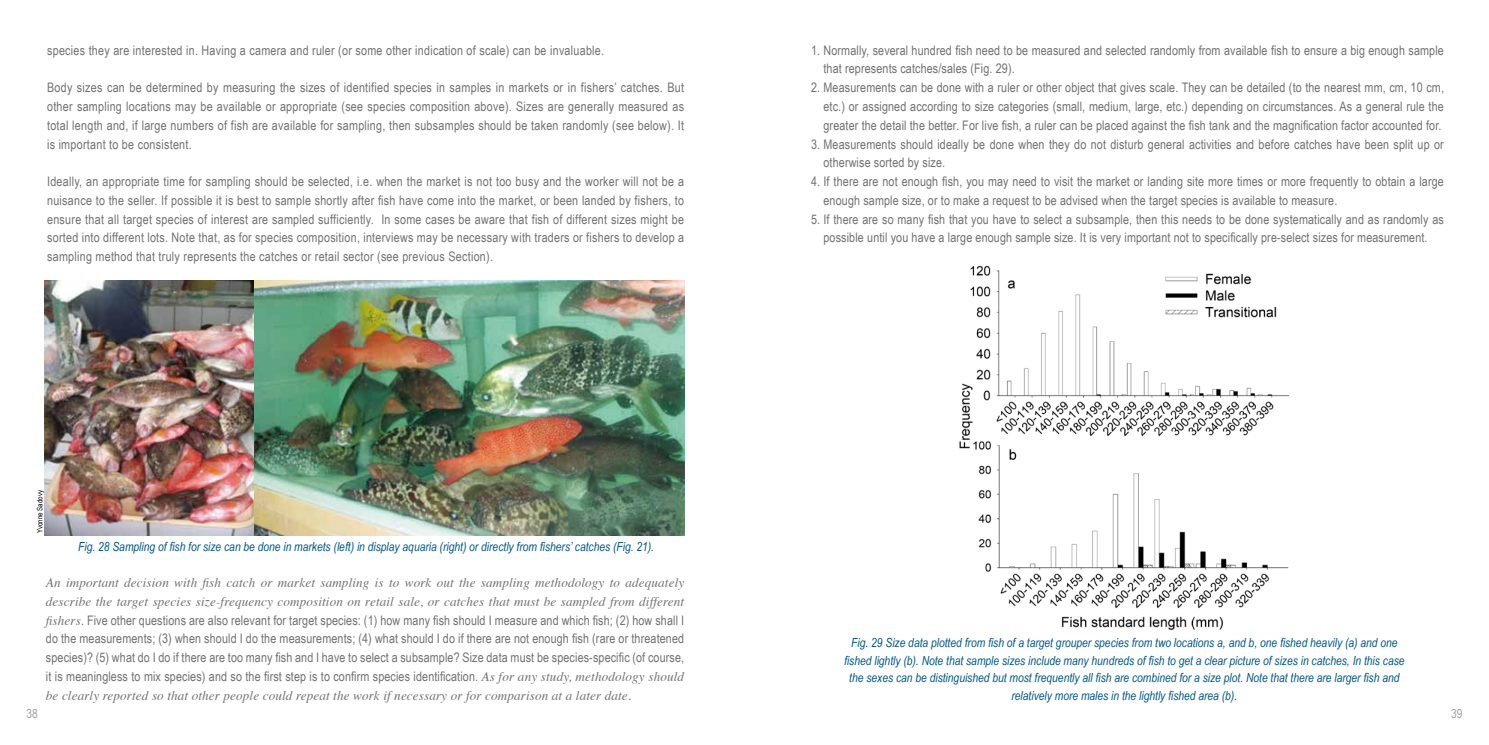
<style>
.page{position:relative;width:1489px;height:745px;background:#fff}
.page>*{position:absolute;margin:0;border:0;box-sizing:border-box;transform-origin:0 0}
.t1{font:13.12px/18.8px "Arial Narrow";letter-spacing:.01em;color:#727171;text-align:justify}
.t2{font:italic 13.12px/18.8px "Times";letter-spacing:.01em;color:#727171}
.t3{font:italic 12.5px/17.5px "Arial Narrow";color:#005785;text-align:center}
.t4{font:12.5px "Arial Narrow";color:#9fa0a0}
.t5{font:7.5px "Arial Narrow";color:#000}
.s1{font-family:"Times";font-style:italic}
</style>
<div class="page">
<img style="left:45px;top:281px;width:209px;height:254px">
<img style="left:254px;top:281px;width:430px;height:254px">
<img style="left:959px;top:265px;width:330px;height:365px">
<p class="t1" style="left:47px;top:40px;width:558px">species they are interested in. Having a camera and ruler (or some other indication of scale) can be invaluable.</p>
<p class="t1" style="left:47px;top:78px;width:638px">Body sizes can be determined by measuring the sizes of identified species in samples in markets or in fishers’ catches. But other sampling locations may be available or appropriate (see species composition above). Sizes are generally measured as total length and, if large numbers of fish are available for sampling, then subsamples should be taken randomly (see below). It is important to be consistent.</p>
<p class="t1" style="left:47px;top:171px;width:638px">Ideally, an appropriate time for sampling should be selected, i.e. when the market is not too busy and the worker will not be a nuisance to the seller. If possible it is best to sample shortly after fish have come into the market, or been landed by fishers, to ensure that all target species of interest are sampled sufficiently. In some cases be aware that fish of different sizes might be sorted into different lots. Note that, as for species composition, interviews may be necessary with traders or fishers to develop a sampling method that truly represents the catches or retail sector (see previous Section).</p>
<p class="t5" style="left:34px;top:532px;width:44px;rotate:-90deg">Yvonne Sadovy</p>
<p class="t3" style="left:78px;top:537px;width:577px">Fig. 28 Sampling of fish for size can be done in markets (left) in display aquaria (right) or directly from fishers’ catches (Fig. 21).</p>
<p class="t2" style="left:46px;top:572px;width:640px">An important decision with fish catch or market sampling is to work out the sampling methodology to adequately describe the target species size-frequency composition on retail sale, or catches that must be sampled from different</p>
<p class="t1" style="left:46px;top:609px;width:639px"><span class="s1">fishers</span>. Five other questions are also relevant for target species: (1) how many fish should I measure and which fish; (2) how shall I do the measurements; (3) when should I do the measurements; (4) what should I do if there are not enough fish (rare or threatened species)? (5) what do I do if there are too many fish and I have to select a subsample? Size data must be species-specific (of course, it is meaningless to mix species) and so the first step is to confirm species identification. <span class="s1">As for any study, methodology should</span></p>
<p class="t2" style="left:46px;top:684px;width:586px">be clearly reported so that other people could repeat the work if necessary or for comparison at a later date.</p>
<p class="t1" style="left:823px;top:40px;width:622px;text-indent:-13px">1. Normally, several hundred fish need to be measured and selected randomly from available fish to ensure a big enough sample that represents catches/sales (Fig. 29).</p>
<p class="t1" style="left:823px;top:78px;width:622px;text-indent:-13px">2. Measurements can be done with a ruler or other object that gives scale. They can be detailed (to the nearest mm, cm, 10 cm, etc.) or assigned according to size categories (small, medium, large, etc.) depending on circumstances. As a general rule the greater the detail the better. For live fish, a ruler can be placed against the fish tank and the magnification factor accounted for.</p>
<p class="t1" style="left:823px;top:134px;width:622px;text-indent:-13px">3. Measurements should ideally be done when they do not disturb general activities and before catches have been split up or otherwise sorted by size.</p>
<p class="t1" style="left:823px;top:171px;width:622px;text-indent:-13px">4. If there are not enough fish, you may need to visit the market or landing site more times or more frequently to obtain a large enough sample size, or to make a request to be advised when the target species is available to measure.</p>
<p class="t1" style="left:811px;top:209px;width:634px;text-align:center">5. If there are so many fish that you have to select a subsample, then this needs to be done systematically and as randomly as possible until you have a large enough sample size. It is very important not to specifically pre-select sizes for measurement.</p>
<p class="t3" style="left:844px;top:633px;width:562px">Fig. 29 Size data plotted from fish of a target grouper species from two locations a, and b, one fished heavily (a) and one fished lightly (b). Note that sample sizes include many hundreds of fish to get a clear picture of sizes in catches, In this case the sexes can be distinguished but most frequently all fish are combined for a size plot. Note that there are larger fish and relatively more males in the lightly fished area (b).</p>
<p class="t4" style="left:27px;top:704px;width:13px">38</p>
<p class="t4" style="left:1450px;top:704px;width:13px">39</p>
</div>
